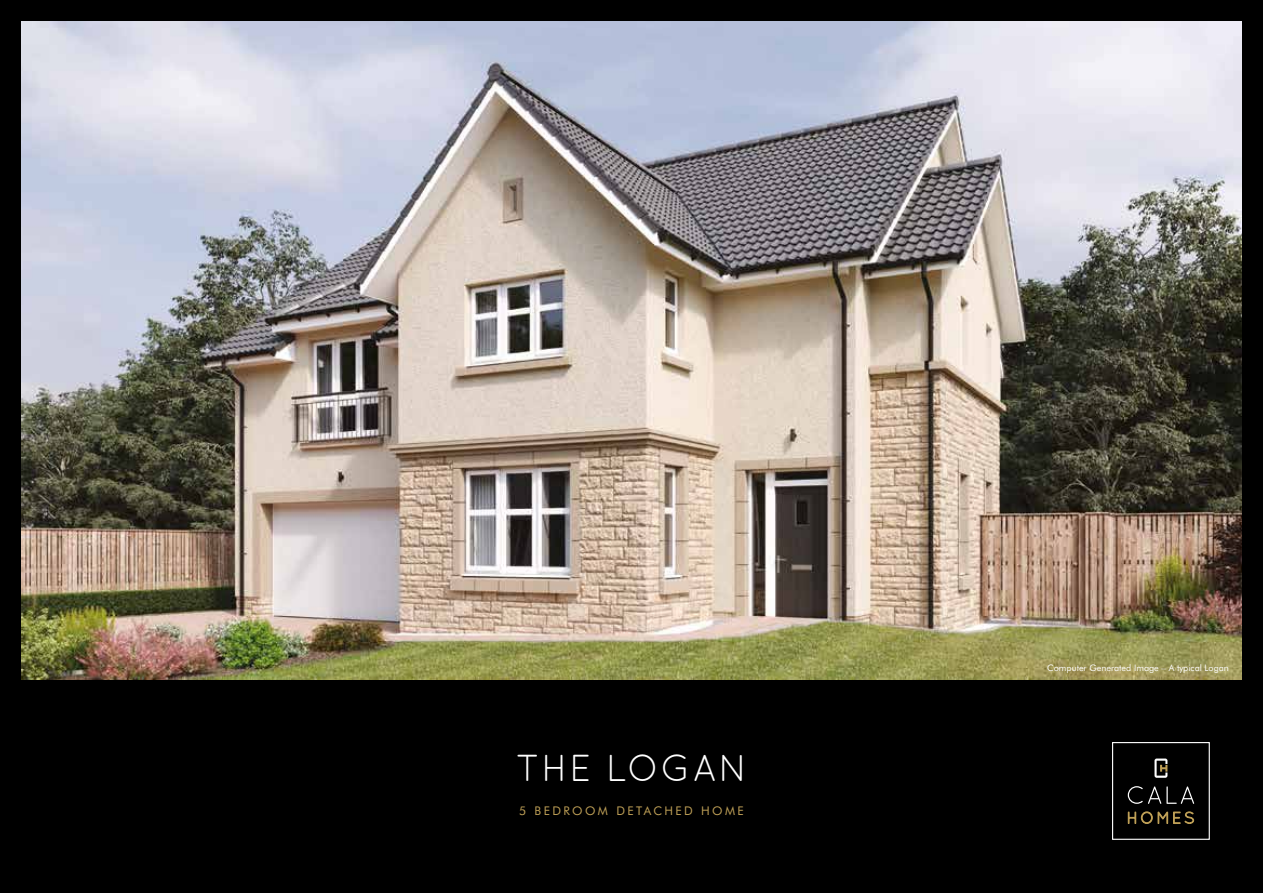
<style>
.page{position:relative;width:1263px;height:893px;background:#000}
.page>*{position:absolute;margin:0;border:0;box-sizing:border-box;transform-origin:0 0}
.t1{font:37.5px "Quicksand";letter-spacing:.04em;color:#fff}
.t2{font:12px "Futura BT";letter-spacing:.2em;color:#be9f56}
.t3{font:9px "Futura BT";color:#fff}
</style>
<div class="page">
<img style="left:21px;top:21px;width:1221px;height:659px">
<svg style="left:1154px;top:758px;width:13px;height:20px"></svg>
<svg style="left:1128px;top:786px;width:66px;height:18px"></svg>
<svg style="left:1128px;top:811px;width:66px;height:13px"></svg>
<div style="left:1112px;top:742px;width:98px;height:98px;border:1px solid #fff"></div>
<h1 class="t1" style="left:516px;top:746px;width:233px">THE LOGAN</h1>
<h2 class="t2" style="left:519px;top:803px;width:226px">5 BEDROOM DETACHED HOME</h2>
<p class="t3" style="left:1047px;top:662px;width:183px">Computer Generated Image – A typical Logan</p>
</div>
